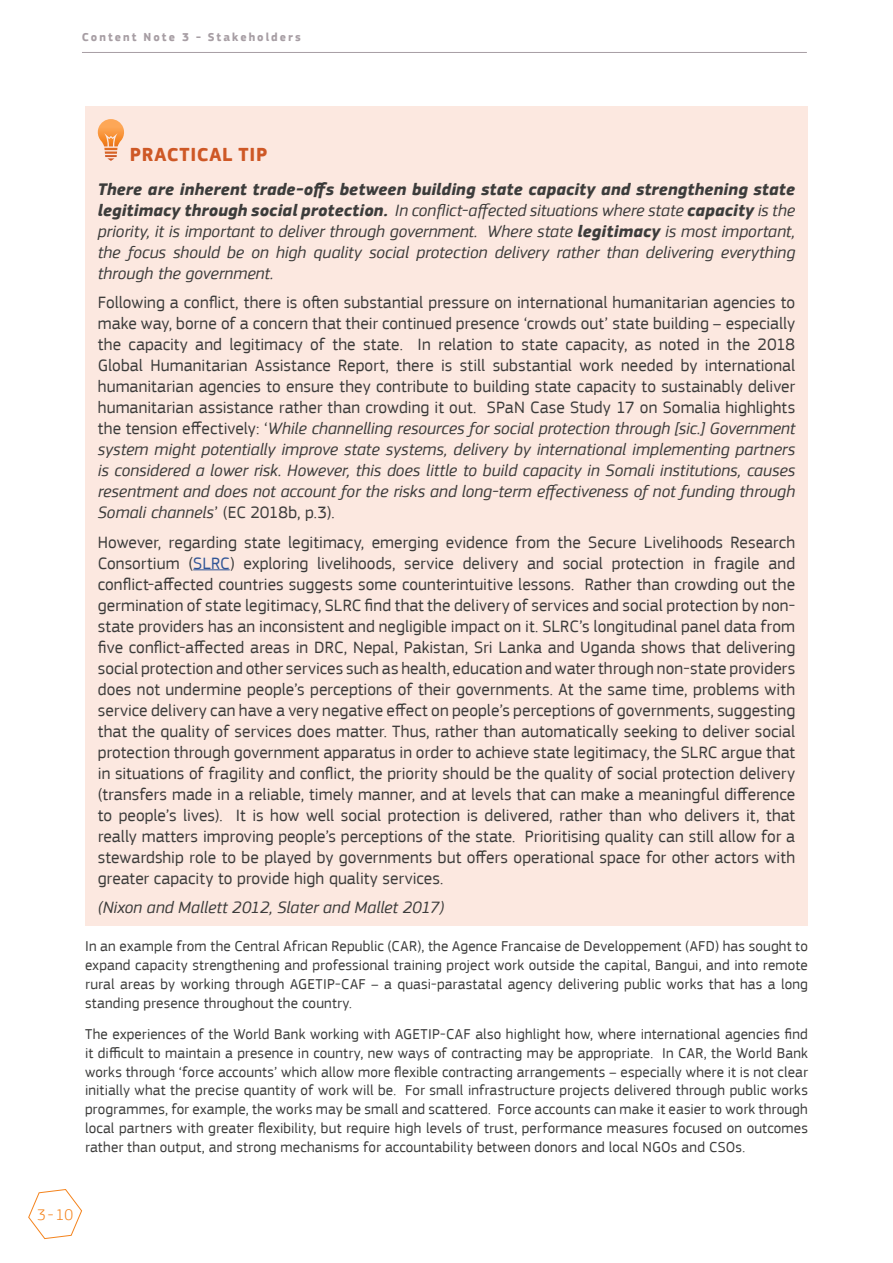
<style>
.page{position:relative;width:893px;height:1263px;background:#fff}
.page>*{position:absolute;margin:0;border:0;box-sizing:border-box;transform-origin:0 0}
.BOX_HEAD_-_title{font:700 19.5px "EC Square Sans Pro";letter-spacing:.035em;color:#ce5826}
.body_box{font:17.25px/21px "EC Square Sans Pro";letter-spacing:.005em;color:#3c3c3b;text-align:justify}
.body_box-2{font:italic 17.25px/21px "EC Square Sans Pro";color:#3c3c3b;text-align:justify}
.t1{font:300 16.2px "EC Square Sans Pro";color:#f4831c}
.body{font:15px/18.8px "EC Square Sans Pro";letter-spacing:.01em;color:#3c3c3b;text-align:justify}
.t2{font:700 12px "EC Square Sans Pro";letter-spacing:.175em;color:#a79ea4}
.s1{font-weight:700}
.s2{font-style:italic}
.s3{color:#2f5496}
</style>
<div class="page">
<hr style="left:82px;top:52px;width:725px;height:1px;background:#a79ea4">
<svg style="left:28px;top:1189px;width:54px;height:50px"></svg>
<div style="left:85px;top:106px;width:723px;height:820px;background:#fce8e0"></div>
<hr style="left:193px;top:569px;width:37px;height:1px;background:#2f5496">
<svg style="left:98px;top:119px;width:26px;height:42px"></svg>
<p class="t2" style="left:82px;top:30px;width:220px">Content Note 3 - Stakeholders</p>
<p class="BOX_HEAD_-_title" style="left:130px;top:143px;width:139px">PRACTICAL TIP</p>
<p class="body_box-2" style="left:98px;top:178px;width:699px"><span class="s1">There are inherent trade-offs between building state capacity and strengthening state legitimacy through social protection.</span> In conflict-affected situations where state <span class="s1">capacity</span> is the priority, it is important to deliver through government. Where state <span class="s1">legitimacy</span> is most important, the focus should be on high quality social protection delivery rather than delivering everything through the government.</p>
<p class="body_box" style="left:98px;top:292px;width:699px">Following a conflict, there is often substantial pressure on international humanitarian agencies to make way, borne of a concern that their continued presence ‘crowds out’ state building – especially the capacity and legitimacy of the state. In relation to state capacity, as noted in the 2018<br>Global Humanitarian Assistance Report, there is still substantial work needed by international humanitarian agencies to ensure they contribute to building state capacity to sustainably deliver humanitarian assistance rather than crowding it out. SPaN Case Study 17 on Somalia highlights the tension effectively: ‘<span class="s2">While channelling resources for social protection through [sic.] Government system might potentially improve state systems, delivery by international implementing partners is considered a lower risk. However, this does little to build capacity in Somali institutions, causes resentment and does not account for the risks and long-term effectiveness of not funding through Somali channels</span>’ (EC 2018b, p.3).</p>
<p class="body_box" style="left:98px;top:531px;width:699px">However, regarding state legitimacy, emerging evidence from the Secure Livelihoods Research Consortium (<span class="s3">SLRC</span>) exploring livelihoods, service delivery and social protection in fragile and conflict-affected countries suggests some counterintuitive lessons. Rather than crowding out the germination of state legitimacy, SLRC find that the delivery of services and social protection by non&shy;state providers has an inconsistent and negligible impact on it. SLRC’s longitudinal panel data from five conflict-affected areas in DRC, Nepal, Pakistan, Sri Lanka and Uganda shows that delivering social protection and other services such as health, education and water through non-state providers does not undermine people’s perceptions of their governments. At the same time, problems with service delivery can have a very negative effect on people’s perceptions of governments, suggesting that the quality of services does matter. Thus, rather than automatically seeking to deliver social protection through government apparatus in order to achieve state legitimacy, the SLRC argue that in situations of fragility and conflict, the priority should be the quality of social protection delivery (transfers made in a reliable, timely manner, and at levels that can make a meaningful difference to people’s lives). It is how well social protection is delivered, rather than who delivers it, that really matters improving people’s perceptions of the state. Prioritising quality can still allow for a stewardship role to be played by governments but offers operational space for other actors with greater capacity to provide high quality services.</p>
<p class="body_box-2" style="left:98px;top:897px;width:348px">(Nixon and Mallett 2012, Slater and Mallet 2017)</p>
<p class="body" style="left:85px;top:937px;width:724px">In an example from the Central African Republic (CAR), the Agence Francaise de Developpement (AFD) has sought to expand capacity strengthening and professional training project work outside the capital, Bangui, and into remote rural areas by working through AGETIP-CAF – a quasi-parastatal agency delivering public works that has a long standing presence throughout the country.</p>
<p class="body" style="left:85px;top:1025px;width:724px">The experiences of the World Bank working with AGETIP-CAF also highlight how, where international agencies find it difficult to maintain a presence in country, new ways of contracting may be appropriate. In CAR, the World Bank works through ‘force accounts’ which allow more flexible contracting arrangements – especially where it is not clear initially what the precise quantity of work will be. For small infrastructure projects delivered through public works programmes, for example, the works may be small and scattered. Force accounts can make it easier to work through local partners with greater flexibility, but require high levels of trust, performance measures focused on outcomes rather than output, and strong mechanisms for accountability between donors and local NGOs and CSOs.</p>
<p class="t1" style="left:37px;top:1205px;width:37px">3-10</p>
</div>
